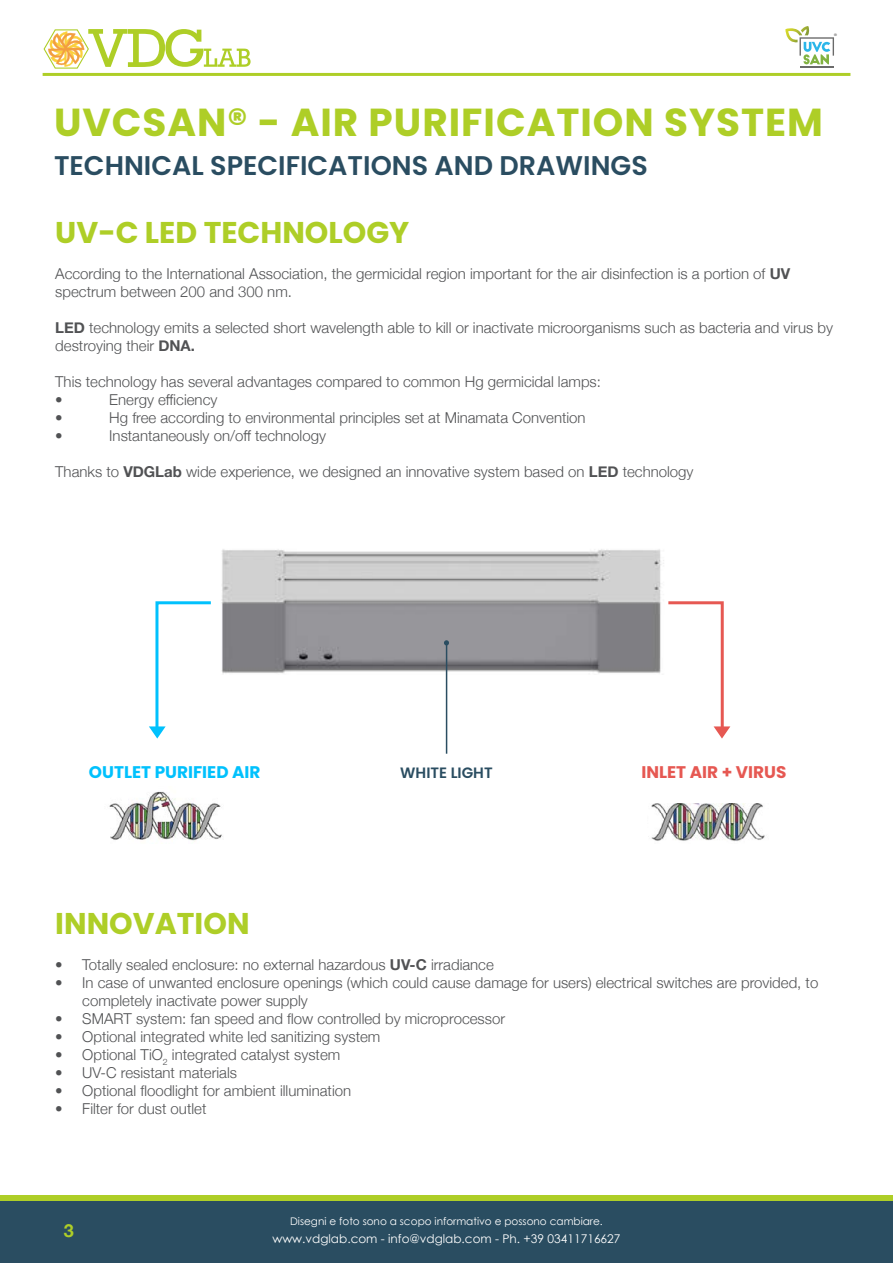
<style>
.page{position:relative;width:893px;height:1263px;background:#fff}
.page>*{position:absolute;margin:0;border:0;box-sizing:border-box;transform-origin:0 0}
.t1{font:700 39px "Poppins";letter-spacing:.025em;color:#aece27}
.t2{font:700 30px "Poppins";color:#aece27}
.t3{font:600 27px "Poppins";color:#2a4d61}
.t4{font:700 18px "Helvetica Neue";color:#aece27}
.t5{font:700 16.8px "Poppins";color:#00c1fd}
.t6{font:700 16.8px "Poppins";color:#e65852}
.t7{font:300 15px/18px "Helvetica Neue";color:#515254}
.t8{font:600 15px "Poppins";color:#2a4d61}
.t9{font:12px "Century Gothic";color:#fff}
.t10{font:10.5px "Century Gothic";color:#fff}
.t11{font:700 3.45px "Helvetica Neue";color:#6b6a6a}
.s1{font-weight:700}
</style>
<div class="page">
<div style="left:0;top:1196px;width:893px;height:67px;background:#2a4d61"></div>
<div style="left:0;top:1196px;width:893px;height:5px;background:#aece27"></div>
<svg style="left:43px;top:29px;width:208px;height:40px"></svg>
<hr style="left:43px;top:73px;width:807px;height:3px;background:#aece27">
<hr style="left:800px;top:67px;width:33px;height:1px;background:#6a6a6a">
<svg style="left:785px;top:26px;width:49px;height:38px"></svg>
<img style="left:221px;top:549px;width:443px;height:126px">
<hr style="left:446px;top:644px;width:1px;height:110px;background:#2a4d61">
<svg style="left:444px;top:640px;width:5px;height:5px"></svg>
<img style="left:651px;top:804px;width:114px;height:37px">
<img style="left:109px;top:791px;width:114px;height:51px">
<svg style="left:149px;top:601px;width:62px;height:137px"></svg>
<svg style="left:668px;top:601px;width:62px;height:137px"></svg>
<p class="t11" style="left:834px;top:33px;width:4px">®</p>
<h1 class="t1" style="left:54px;top:100px;width:771px">UVCSAN® - AIR PURIFICATION SYSTEM</h1>
<h3 class="t3" style="left:54px;top:149px;width:595px">TECHNICAL SPECIFICATIONS AND DRAWINGS</h3>
<h2 class="t2" style="left:55px;top:215px;width:356px">UV-C LED TECHNOLOGY</h2>
<p class="t7" style="left:55px;top:263px;width:736px">According to the International Association, the germicidal region important for the air disinfection is a portion of <span class="s1">UV </span>spectrum between 200 and 300 nm.</p>
<p class="t7" style="left:55px;top:317px;width:779px"><span class="s1">LED</span> technology emits a selected short wavelength able to kill or inactivate microorganisms such as bacteria and virus by destroying their <span class="s1">DNA.</span></p>
<p class="t7" style="left:55px;top:371px;width:547px">This technology has several advantages compared to common Hg germicidal lamps: •</p>
<p class="t7" style="left:109px;top:389px;width:110px">Energy efficiency</p>
<p class="t7" style="left:55px;top:407px;width:9px">•</p>
<p class="t7" style="left:109px;top:407px;width:478px">Hg free according to environmental principles set at Minamata Convention</p>
<p class="t7" style="left:55px;top:425px;width:9px">•</p>
<p class="t7" style="left:109px;top:425px;width:218px">Instantaneously on/off technology</p>
<p class="t7" style="left:55px;top:461px;width:640px">Thanks to <span class="s1">VDGLab</span> wide experience, we designed an innovative system based on <span class="s1">LED</span> technology</p>
<p class="t5" style="left:89px;top:762px;width:173px">OUTLET PURIFIED AIR</p>
<p class="t8" style="left:400px;top:764px;width:94px">WHITE LIGHT</p>
<p class="t6" style="left:641px;top:762px;width:146px">INLET AIR + VIRUS</p>
<h2 class="t2" style="left:55px;top:906px;width:196px">INNOVATION</h2>
<p class="t7" style="left:55px;top:955px;width:440px">• Totally sealed enclosure: no external hazardous <span class="s1">UV-C</span> irradiance</p>
<p class="t7" style="left:82px;top:973px;width:738px;text-indent:-27px">• In case of unwanted enclosure openings (which could cause damage for users) electrical switches are provided, to completely inactivate power supply</p>
<p class="t7" style="left:55px;top:1009px;width:451px">• SMART system: fan speed and flow controlled by microprocessor</p>
<p class="t7" style="left:55px;top:1027px;width:327px">• Optional integrated white led sanitizing system</p>
<p class="t7" style="left:55px;top:1045px;width:287px">• Optional TiO<sub>2</sub> integrated catalyst system</p>
<p class="t7" style="left:55px;top:1063px;width:183px">• UV-C resistant materials</p>
<p class="t7" style="left:55px;top:1081px;width:297px">• Optional floodlight for ambient illumination</p>
<p class="t7" style="left:55px;top:1099px;width:153px">• Filter for dust outlet</p>
<p class="t4" style="left:64px;top:1216px;width:12px">3</p>
<p class="t10" style="left:290px;top:1213px;width:314px">Disegni e foto sono a scopo informativo e possono cambiare.</p>
<p class="t9" style="left:272px;top:1230px;width:350px">www.vdglab.com - info@vdglab.com - Ph. +39 03411716627</p>
</div>
